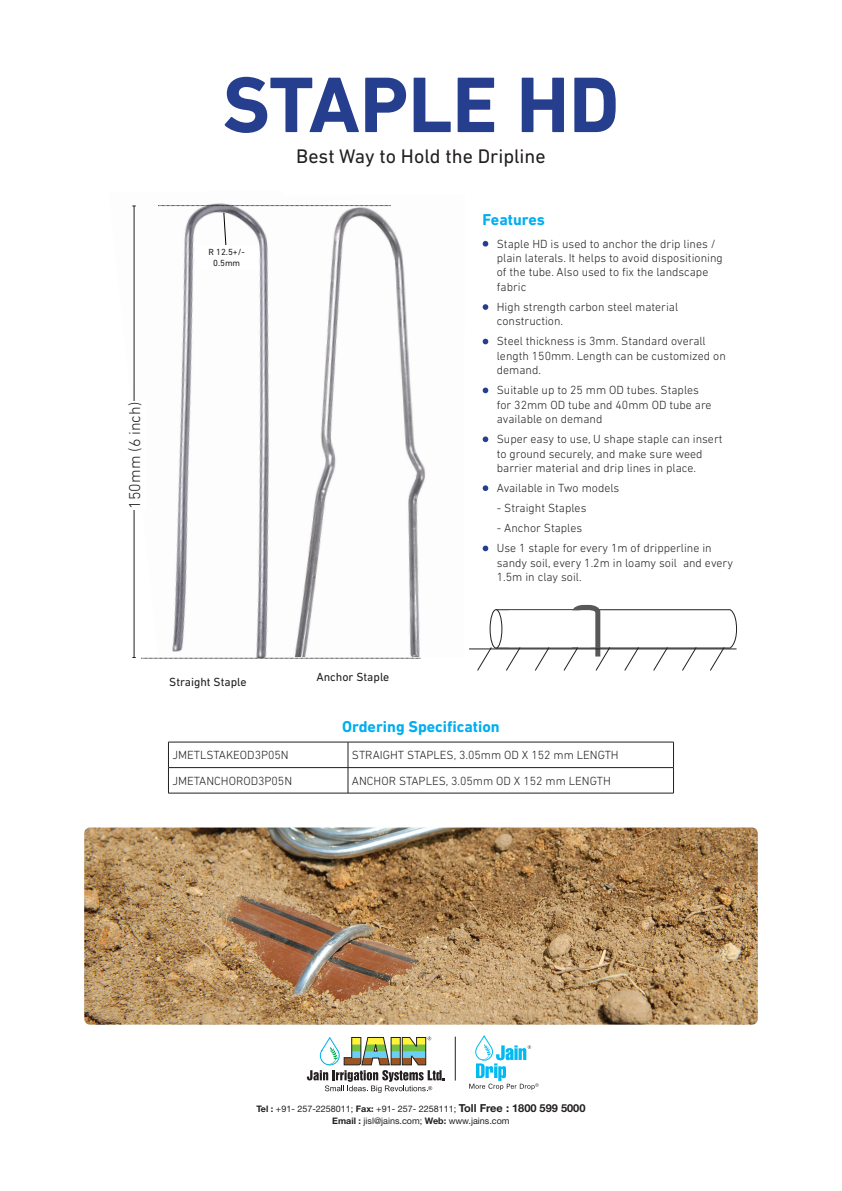
<style>
.page{position:relative;width:842px;height:1191px;background:#fff}
.page>*{position:absolute;margin:0;border:0;box-sizing:border-box;transform-origin:0 0}
.t1{font:700 80px "DIN Next LT Pro";color:#253f8e}
.t2{font:20px "DIN Next LT Pro";color:#231f20}
.t3{font:700 16px "DIN Next LT Pro";color:#00aeef}
.t4{font:300 16px "DIN Next LT Pro";color:#231f20}
.t5{font:300 12px/14.4px "DIN Next LT Pro";color:#231f20}
.t6{font:12px "DIN Next LT Pro";color:#231f20}
.t7{font:9px/12px "Helvetica Neue LT Std";color:#231f20;text-align:center}
.t8{font:9px/10.8px "DIN Next LT Pro";color:#231f20;text-align:center}
.s1{font-weight:700}
.s2{font-weight:700;font-size:11px}
</style>
<div class="page">
<img style="left:84px;top:827px;width:674px;height:197px">
<svg style="left:483px;top:241px;width:5px;height:6px"></svg>
<svg style="left:483px;top:304px;width:5px;height:6px"></svg>
<svg style="left:483px;top:339px;width:5px;height:5px"></svg>
<svg style="left:483px;top:387px;width:5px;height:6px"></svg>
<svg style="left:483px;top:436px;width:5px;height:6px"></svg>
<svg style="left:483px;top:485px;width:5px;height:6px"></svg>
<svg style="left:483px;top:545px;width:5px;height:6px"></svg>
<svg style="left:469px;top:1035px;width:70px;height:55px"></svg>
<svg style="left:307px;top:1036px;width:138px;height:56px"></svg>
<hr style="left:455px;top:1036px;width:1px;height:44px;background:#231f20">
<hr style="left:168px;top:742px;width:180px;height:1px;background:#231f20">
<hr style="left:348px;top:742px;width:326px;height:1px;background:#231f20">
<hr style="left:168px;top:767px;width:180px;height:1px;background:#231f20">
<svg style="left:168px;top:742px;width:1px;height:51px"></svg>
<hr style="left:348px;top:767px;width:326px;height:1px;background:#231f20">
<svg style="left:348px;top:742px;width:1px;height:51px"></svg>
<svg style="left:673px;top:742px;width:1px;height:51px"></svg>
<hr style="left:168px;top:793px;width:180px;height:1px;background:#231f20">
<hr style="left:348px;top:793px;width:326px;height:1px;background:#231f20">
<img style="left:292px;top:206px;width:134px;height:451px">
<img style="left:132px;top:203px;width:160px;height:454px">
<hr style="left:134px;top:206px;width:1px;height:451px;background:#231f20">
<svg style="left:158px;top:205px;width:233px;height:1px"></svg>
<svg style="left:132px;top:657px;width:288px;height:2px"></svg>
<div style="left:122px;top:401px;width:24px;height:108px;background:#fff"></div>
<svg style="left:223px;top:212px;width:4px;height:33px"></svg>
<div style="left:195px;top:245px;width:63px;height:25px;background:#fff"></div>
<hr style="left:469px;top:648px;width:267px;height:1px;background:#231f20">
<svg style="left:476px;top:604px;width:261px;height:67px"></svg>
<h3 class="t4" style="left:125px;top:508px;width:108px;rotate:-90deg">150mm (6 inch)</h3>
<h1 class="t1" style="left:222px;top:58px;width:399px">STAPLE HD</h1>
<p class="t8" style="left:208px;top:247px;width:38px">R 12.5+/-<br>0.5mm</p>
<h2 class="t2" style="left:296px;top:145px;width:251px">Best Way to Hold the Dripline</h2>
<h3 class="t3" style="left:483px;top:210px;width:64px">Features</h3>
<p class="t5" style="left:497px;top:236px;width:227px">Staple HD is used to anchor the drip lines / plain laterals. It helps to avoid dispositioning of the tube. Also used to fix the landscape fabric</p>
<p class="t5" style="left:497px;top:299px;width:183px">High strength carbon steel material construction.</p>
<p class="t5" style="left:497px;top:334px;width:230px">Steel thickness is 3mm. Standard overall length 150mm. Length can be customized on demand.</p>
<p class="t5" style="left:497px;top:383px;width:216px">Suitable up to 25 mm OD tubes. Staples for 32mm OD tube and 40mm OD tube are available on demand</p>
<p class="t5" style="left:497px;top:432px;width:227px">Super easy to use, U shape staple can insert to ground securely, and make sure weed barrier material and drip lines in place.</p>
<p class="t5" style="left:497px;top:480px;width:124px">Available in Two models</p>
<p class="t5" style="left:497px;top:501px;width:91px">- Straight Staples</p>
<p class="t5" style="left:497px;top:518px;width:216px;line-height:20.1px">- Anchor Staples<br>Use 1 staple for every 1m of dripperline in</p>
<p class="t5" style="left:497px;top:555px;width:238px">sandy soil, every 1.2m in loamy soil and every<br>1.5m in clay soil.</p>
<p class="t6" style="left:169px;top:674px;width:79px">Straight Staple</p>
<p class="t6" style="left:316px;top:670px;width:75px">Anchor Staple</p>
<h3 class="t3" style="left:342px;top:717px;width:159px">Ordering Specification</h3>
<p class="t5" style="left:172px;top:748px;width:118px">JMETLSTAKEOD3P05N</p>
<p class="t5" style="left:352px;top:748px;width:268px">STRAIGHT STAPLES, 3.05mm OD X 152 mm LENGTH</p>
<p class="t5" style="left:172px;top:773px;width:121px">JMETANCHOROD3P05N</p>
<p class="t5" style="left:352px;top:773px;width:260px">ANCHOR STAPLES, 3.05mm OD X 152 mm LENGTH</p>
<p class="t7" style="left:256px;top:1102px;width:331px"><span class="s1">Tel :</span> +91- 257-2258011; <span class="s1">Fax:</span> +91- 257- 2258111; <span class="s2">Toll Free : 1800 599 5000<br></span><span class="s1">Email :</span> jisl@jains.com; <span class="s1">Web:</span> www.jains.com</p>
</div>
